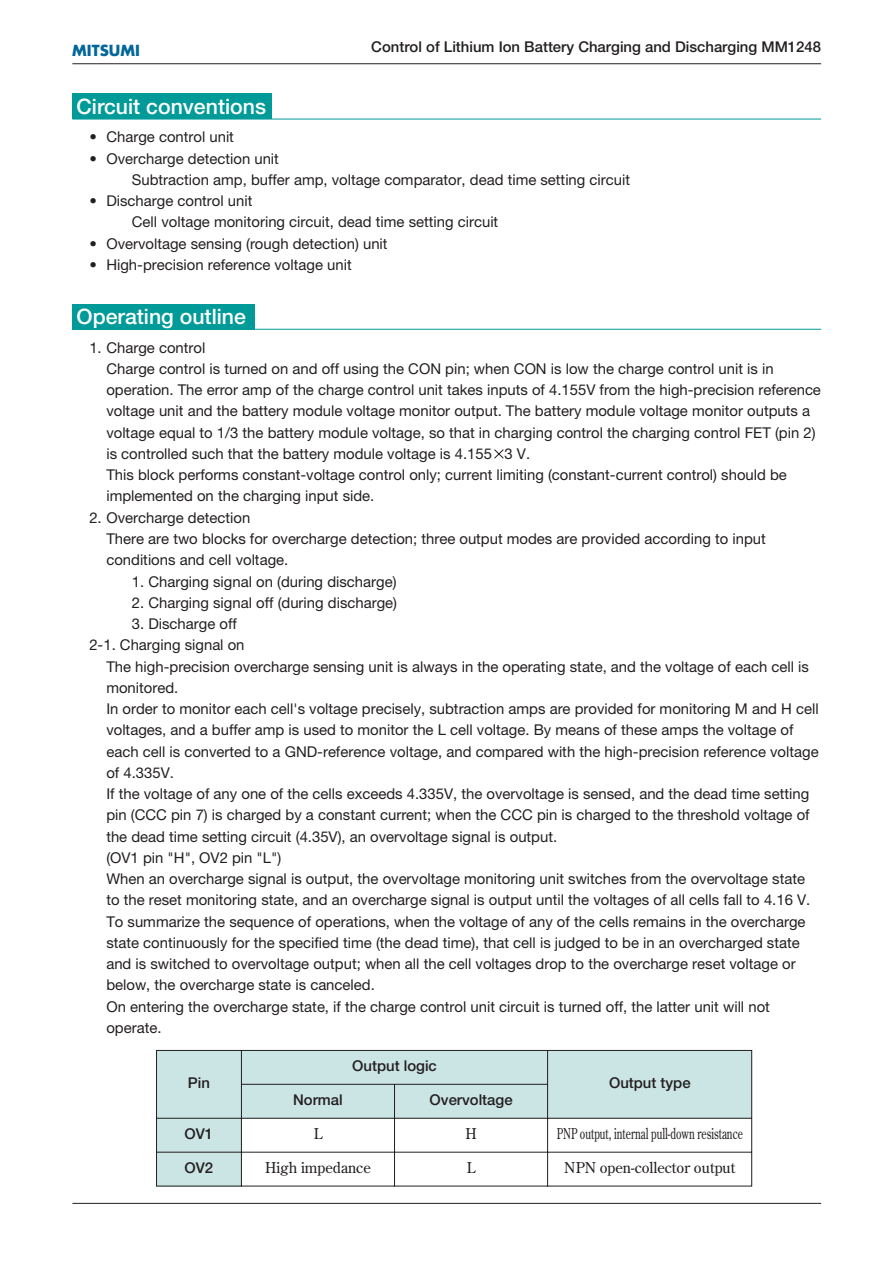
<style>
.page{position:relative;width:893px;height:1263px;background:#fff}
.page>*{position:absolute;margin:0;border:0;box-sizing:border-box;transform-origin:0 0}
.t1{font:500 21.3px "Helvetica Neue";color:#fff}
.t2{font:14.85px/21.3px "Helvetica Neue";color:#231f20}
.t3{font:500 14.85px "Helvetica Neue";color:#231f20}
.t4{font:14.85px "Century Old Style";color:#231f20}
.t5{font:14.85px "Century Old Style";color:#231f20;scale:.7 1}
.t6{font:700 14.85px "Futura";color:#01669a}
</style>
<div class="page">
<hr style="left:72px;top:1203px;width:749px;height:1px;background:#231f20">
<hr style="left:72px;top:63px;width:749px;height:1px;background:#231f20">
<div style="left:72px;top:94px;width:200px;height:25px;background:#009b98"></div>
<hr style="left:72px;top:119px;width:749px;height:1px;background:#009b98">
<div style="left:72px;top:304px;width:183px;height:25px;background:#009b98"></div>
<hr style="left:72px;top:329px;width:749px;height:1px;background:#009b98">
<svg style="left:156px;top:1050px;width:596px;height:137px"></svg>
<svg style="left:494px;top:449px;width:10px;height:10px"></svg>
<p class="t6" style="left:72px;top:43px;width:69px">MITSUMI</p>
<p class="t3" style="left:371px;top:42px;width:451px">Control of Lithium Ion Battery Charging and Discharging MM1248</p>
<h1 class="t1" style="left:77px;top:99px;width:191px">Circuit conventions</h1>
<p class="t2" style="left:89px;top:128px;width:146px">• Charge control unit</p>
<p class="t2" style="left:132px;top:149px;width:499px;text-indent:-43px">• Overcharge detection unit<br>Subtraction amp, buffer amp, voltage comparator, dead time setting circuit</p>
<p class="t2" style="left:132px;top:192px;width:368px;text-indent:-43px">• Discharge control unit<br>Cell voltage monitoring circuit, dead time setting circuit</p>
<p class="t2" style="left:89px;top:234px;width:300px">• Overvoltage sensing (rough detection) unit</p>
<p class="t2" style="left:89px;top:256px;width:264px">• High-precision reference voltage unit</p>
<h1 class="t1" style="left:77px;top:309px;width:171px">Operating outline</h1>
<p class="t2" style="left:106px;top:338px;width:716px;text-indent:-17px">1. Charge control<br>Charge control is turned on and off using the CON pin; when CON is low the charge control unit is in operation. The error amp of the charge control unit takes inputs of 4.155V from the high-precision reference voltage unit and the battery module voltage monitor output. The battery module voltage monitor outputs a voltage equal to 1/3 the battery module voltage, so that in charging control the charging control FET (pin 2) is controlled such that the battery module voltage is 4.155 3 V.<br>This block performs constant-voltage control only; current limiting (constant-current control) should be implemented on the charging input side.</p>
<p class="t2" style="left:106px;top:508px;width:661px;text-indent:-17px">2. Overcharge detection<br>There are two blocks for overcharge detection; three output modes are provided according to input conditions and cell voltage.</p>
<p class="t2" style="left:132px;top:572px;width:266px">1. Charging signal on (during discharge)</p>
<p class="t2" style="left:132px;top:593px;width:267px">2. Charging signal off (during discharge)</p>
<p class="t2" style="left:132px;top:615px;width:106px">3. Discharge off</p>
<p class="t2" style="left:89px;top:636px;width:157px">2-1. Charging signal on</p>
<p class="t2" style="left:106px;top:657px;width:704px">The high-precision overcharge sensing unit is always in the operating state, and the voltage of each cell is</p>
<p class="t2" style="left:106px;top:678px;width:73px">monitored.</p>
<p class="t2" style="left:106px;top:700px;width:713px">In order to monitor each cell's voltage precisely, subtraction amps are provided for monitoring M and H cell</p>
<p class="t2" style="left:106px;top:721px;width:688px">voltages, and a buffer amp is used to monitor the L cell voltage. By means of these amps the voltage of</p>
<p class="t2" style="left:106px;top:742px;width:713px">each cell is converted to a GND-reference voltage, and compared with the high-precision reference voltage</p>
<p class="t2" style="left:106px;top:763px;width:69px">of 4.335V.</p>
<p class="t2" style="left:106px;top:785px;width:704px">If the voltage of any one of the cells exceeds 4.335V, the overvoltage is sensed, and the dead time setting</p>
<p class="t2" style="left:106px;top:806px;width:704px">pin (CCC pin 7) is charged by a constant current; when the CCC pin is charged to the threshold voltage of</p>
<p class="t2" style="left:106px;top:827px;width:452px">the dead time setting circuit (4.35V), an overvoltage signal is output.</p>
<p class="t2" style="left:106px;top:848px;width:177px">(OV1 pin "H", OV2 pin "L")</p>
<p class="t2" style="left:106px;top:870px;width:700px">When an overcharge signal is output, the overvoltage monitoring unit switches from the overvoltage state</p>
<p class="t2" style="left:106px;top:891px;width:705px">to the reset monitoring state, and an overcharge signal is output until the voltages of all cells fall to 4.16 V.</p>
<p class="t2" style="left:106px;top:912px;width:700px">To summarize the sequence of operations, when the voltage of any of the cells remains in the overcharge</p>
<p class="t2" style="left:106px;top:933px;width:695px">state continuously for the specified time (the dead time), that cell is judged to be in an overcharged state</p>
<p class="t2" style="left:106px;top:955px;width:690px">and is switched to overvoltage output; when all the cell voltages drop to the overcharge reset voltage or</p>
<p class="t2" style="left:106px;top:976px;width:270px">below, the overcharge state is canceled.</p>
<p class="t2" style="left:106px;top:997px;width:665px">On entering the overcharge state, if the charge control unit circuit is turned off, the latter unit will not</p>
<p class="t2" style="left:106px;top:1018px;width:57px">operate.</p>
<p class="t3" style="left:188px;top:1078px;width:24px">Pin</p>
<p class="t3" style="left:352px;top:1061px;width:86px">Output logic</p>
<p class="t3" style="left:293px;top:1095px;width:51px">Normal</p>
<p class="t3" style="left:429px;top:1095px;width:84px">Overvoltage</p>
<p class="t3" style="left:609px;top:1078px;width:83px">Output type</p>
<p class="t3" style="left:184px;top:1129px;width:30px">OV1</p>
<p class="t4" style="left:313px;top:1128px;width:10px">L</p>
<p class="t4" style="left:465px;top:1128px;width:13px">H</p>
<p class="t5" style="left:556px;top:1128px;width:267px">PNP output, internal pull-down resistance</p>
<p class="t3" style="left:184px;top:1163px;width:30px">OV2</p>
<p class="t4" style="left:265px;top:1162px;width:107px">High impedance</p>
<p class="t4" style="left:467px;top:1162px;width:10px">L</p>
<p class="t4" style="left:564px;top:1162px;width:172px">NPN open-collector output</p>
</div>
